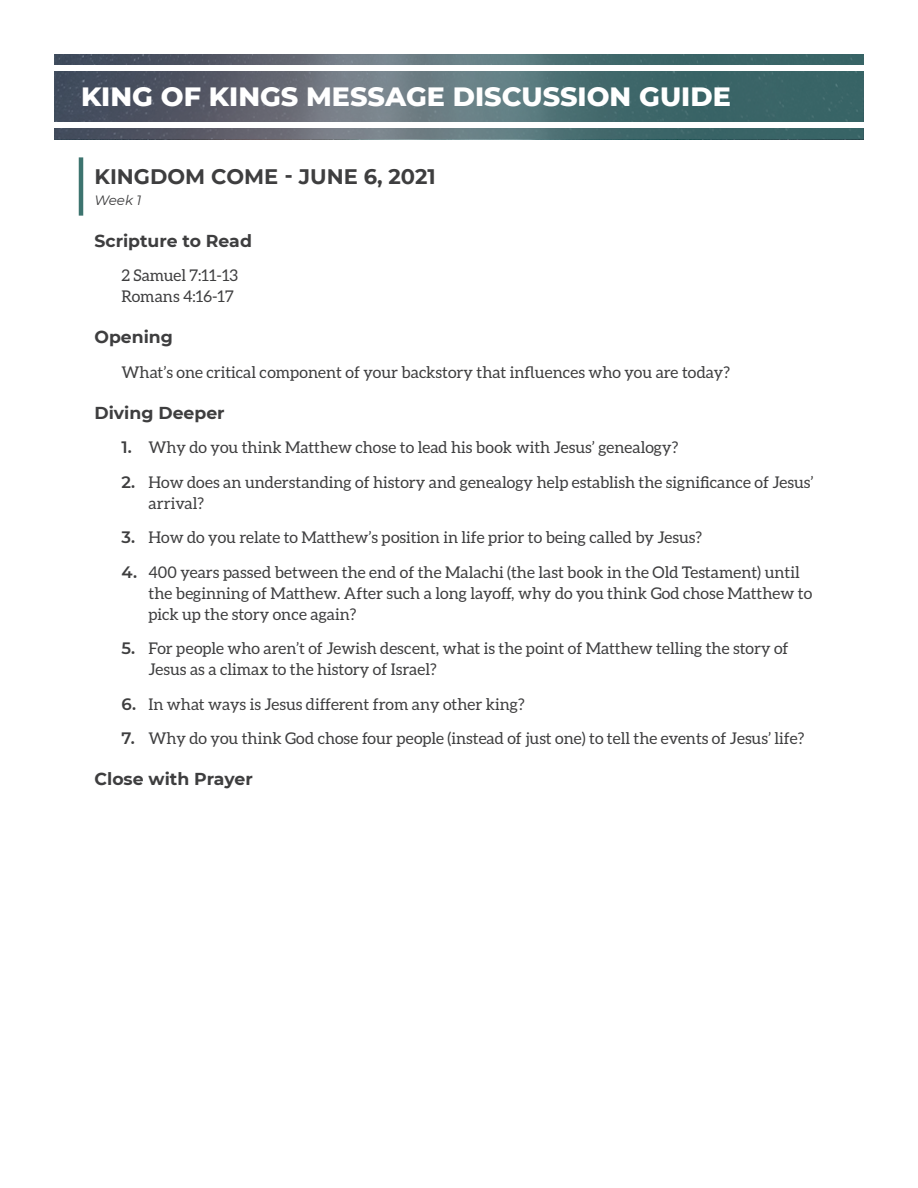
<style>
.page{position:relative;width:918px;height:1188px;background:#fff}
.page>*{position:absolute;margin:0;border:0;box-sizing:border-box;transform-origin:0 0}
.t1{font:800 27px "Montserrat";color:#fff}
.Subheading{font:700 21px "Montserrat";color:#3e3e3f}
.Subheading-2{font:700 17.25px "Montserrat";color:#3e3e3f}
.body{font:16.2px/21px "Aleo";color:#3e3e3f}
.Subheading-3{font:italic 13.5px "Montserrat";color:#3e3e3f}
.s1{font-family:"Montserrat";font-weight:600;font-size:16.5px}
</style>
<div class="page">
<hr style="left:79px;top:157px;width:4px;height:59px;background:#3d746f">
<svg style="left:54px;top:54px;width:810px;height:85px;background:#566d74"></svg>
<div style="left:54px;top:65px;width:810px;height:5px;background:#fff"></div>
<div style="left:54px;top:123px;width:810px;height:5px;background:#fff"></div>
<p class="t1" style="left:81px;top:77px;width:651px">KING OF KINGS MESSAGE DISCUSSION GUIDE</p>
<p class="Subheading" style="left:94px;top:162px;width:343px">KINGDOM COME - JUNE 6, 2021</p>
<p class="Subheading-3" style="left:94px;top:191px;width:48px">Week 1</p>
<p class="Subheading-2" style="left:94px;top:228px;width:159px">Scripture to Read</p>
<p class="body" style="left:122px;top:265px;width:118px">2 Samuel 7:11-13</p>
<p class="body" style="left:122px;top:286px;width:114px">Romans 4:16-17</p>
<p class="Subheading-2" style="left:94px;top:325px;width:80px">Opening</p>
<p class="body" style="left:122px;top:361px;width:610px">What’s one critical component of your backstory that influences who you are today?</p>
<p class="Subheading-2" style="left:94px;top:400px;width:132px">Diving Deeper</p>
<p class="body" style="left:122px;top:437px;width:558px"><span class="s1">1.</span> Why do you think Matthew chose to lead his book with Jesus’ genealogy?</p>
<p class="body" style="left:148px;top:471px;width:667px;text-indent:-27px"><span class="s1">2.</span> How does an understanding of history and genealogy help establish the significance of Jesus’ arrival?</p>
<p class="body" style="left:122px;top:527px;width:582px"><span class="s1">3.</span> How do you relate to Matthew’s position in life prior to being called by Jesus?</p>
<p class="body" style="left:148px;top:561px;width:665px;text-indent:-27px"><span class="s1">4.</span> 400 years passed between the end of the Malachi (the last book in the Old Testament) until the beginning of Matthew. After such a long layoff, why do you think God chose Matthew to pick up the story once again?</p>
<p class="body" style="left:148px;top:638px;width:642px;text-indent:-27px"><span class="s1">5.</span> For people who aren’t of Jewish descent, what is the point of Matthew telling the story of<br>Jesus as a climax to the history of Israel?</p>
<p class="body" style="left:122px;top:693px;width:405px"><span class="s1">6.</span> In what ways is Jesus different from any other king?</p>
<p class="body" style="left:122px;top:728px;width:684px"><span class="s1">7.</span> Why do you think God chose four people (instead of just one) to tell the events of Jesus’ life?</p>
<p class="Subheading-2" style="left:94px;top:767px;width:160px">Close with Prayer</p>
</div>
